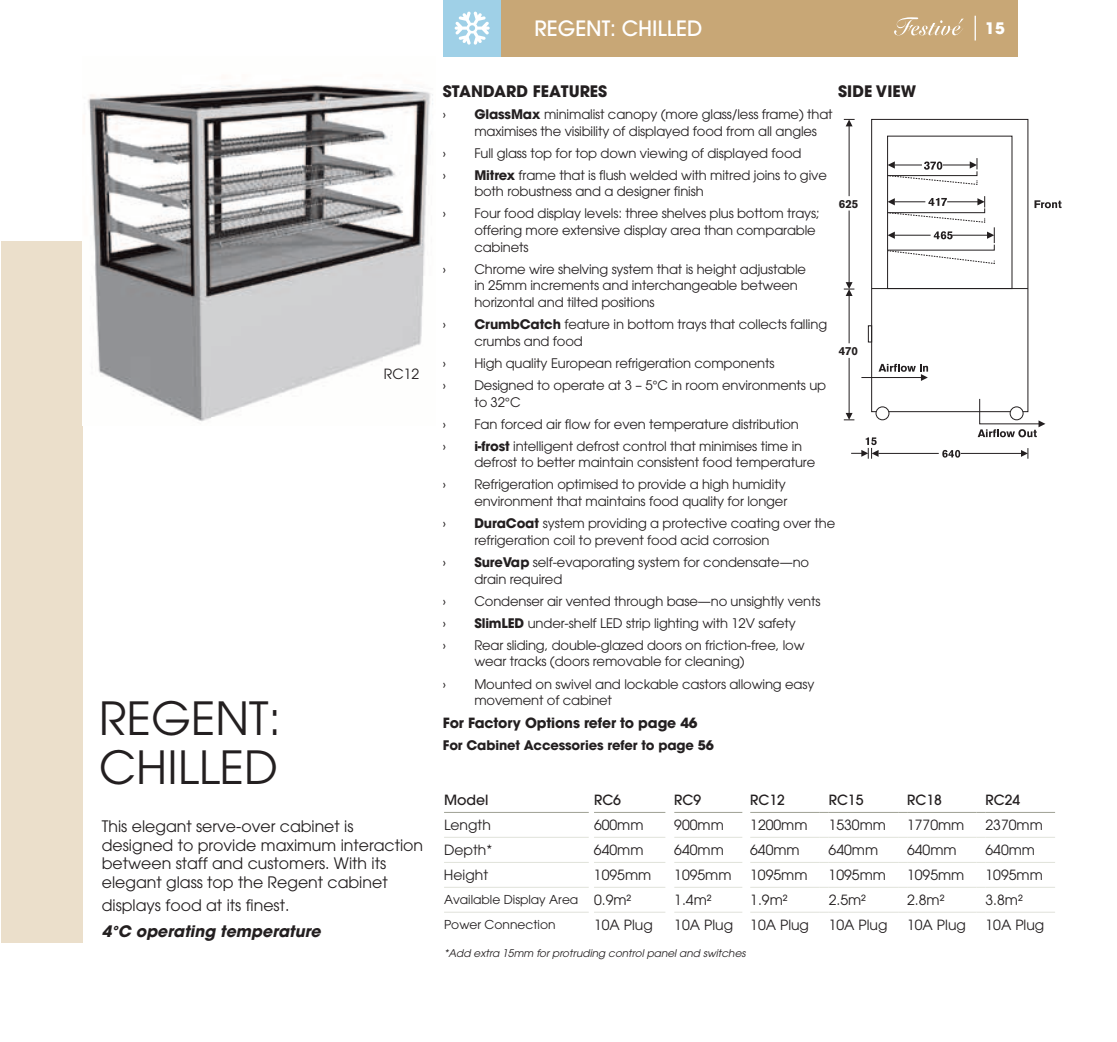
<style>
.page{position:relative;width:1117px;height:1042px;background:#fff}
.page>*{position:absolute;margin:0;border:0;box-sizing:border-box;transform-origin:0 0}
.t1{font:45.5px/49px "Avant Garde";color:#231f20}
.t2{font:500 21px "Avant Garde";color:#fff}
.t3{font:15.75px/18.9px "Avant Garde";color:#231f20}
.t4{font:700 15.75px "Avant Garde";color:#231f20}
.t5{font:italic 700 15.75px "Avant Garde";color:#231f20}
.t6{font:700 15.75px "Avant Garde";color:#fff}
.t7{font:14px "Avant Garde";color:#231f20}
.t8{font:700 14px "Avant Garde";letter-spacing:-.01em;color:#231f20}
.t9{font:500 14px "Avant Garde";color:#231f20}
.t10{font:13.12px/16.6px "Avant Garde";letter-spacing:-.01em;color:#231f20}
.t11{font:700 13.12px "Avant Garde";letter-spacing:-.01em;color:#231f20}
.t12{font:12.25px "Avant Garde";color:#231f20}
.t13{font:700 11.55px "Akzidenz Grotesk BE";letter-spacing:-.01em;color:#231f20}
.t14{font:italic 10.5px "Avant Garde";color:#231f20}
.s1{font-weight:700}
.s2{font-size:14px}
</style>
<div class="page">
<div style="left:1px;top:241px;width:81px;height:702px;background:#ebdfcb"></div>
<div style="left:442px;top:0;width:575px;height:56px;background:#c8a776"></div>
<div style="left:442px;top:0;width:58px;height:56px;background:#9fd0e7"></div>
<svg style="left:454px;top:11px;width:35px;height:34px"></svg>
<svg style="left:974px;top:16px;width:1px;height:25px"></svg>
<svg style="left:894px;top:17px;width:69px;height:18px"></svg>
<hr style="left:444px;top:812px;width:144px;height:1px;background:#9fa194">
<hr style="left:594px;top:812px;width:71px;height:1px;background:#9fa194">
<hr style="left:674px;top:812px;width:68px;height:1px;background:#9fa194">
<hr style="left:750px;top:812px;width:69px;height:1px;background:#9fa194">
<hr style="left:828px;top:812px;width:70px;height:1px;background:#9fa194">
<hr style="left:906px;top:812px;width:70px;height:1px;background:#9fa194">
<hr style="left:985px;top:812px;width:69px;height:1px;background:#9fa194">
<hr style="left:444px;top:837px;width:144px;height:1px;background:#e0e2da">
<hr style="left:594px;top:837px;width:71px;height:1px;background:#e0e2da">
<hr style="left:674px;top:837px;width:68px;height:1px;background:#e0e2da">
<hr style="left:750px;top:837px;width:69px;height:1px;background:#e0e2da">
<hr style="left:828px;top:837px;width:70px;height:1px;background:#e0e2da">
<hr style="left:906px;top:837px;width:70px;height:1px;background:#e0e2da">
<hr style="left:985px;top:837px;width:69px;height:1px;background:#e0e2da">
<hr style="left:444px;top:862px;width:144px;height:1px;background:#e0e2da">
<hr style="left:594px;top:862px;width:71px;height:1px;background:#e0e2da">
<hr style="left:674px;top:862px;width:68px;height:1px;background:#e0e2da">
<hr style="left:750px;top:862px;width:69px;height:1px;background:#e0e2da">
<hr style="left:828px;top:862px;width:70px;height:1px;background:#e0e2da">
<hr style="left:906px;top:862px;width:70px;height:1px;background:#e0e2da">
<hr style="left:985px;top:862px;width:69px;height:1px;background:#e0e2da">
<hr style="left:444px;top:887px;width:144px;height:1px;background:#e0e2da">
<hr style="left:594px;top:887px;width:71px;height:1px;background:#e0e2da">
<hr style="left:674px;top:887px;width:68px;height:1px;background:#e0e2da">
<hr style="left:750px;top:887px;width:69px;height:1px;background:#e0e2da">
<hr style="left:828px;top:887px;width:70px;height:1px;background:#e0e2da">
<hr style="left:906px;top:887px;width:70px;height:1px;background:#e0e2da">
<hr style="left:985px;top:887px;width:69px;height:1px;background:#e0e2da">
<hr style="left:444px;top:912px;width:144px;height:1px;background:#e0e2da">
<hr style="left:594px;top:912px;width:71px;height:1px;background:#e0e2da">
<hr style="left:674px;top:912px;width:68px;height:1px;background:#e0e2da">
<hr style="left:750px;top:912px;width:69px;height:1px;background:#e0e2da">
<hr style="left:828px;top:912px;width:70px;height:1px;background:#e0e2da">
<hr style="left:906px;top:912px;width:70px;height:1px;background:#e0e2da">
<hr style="left:985px;top:912px;width:69px;height:1px;background:#e0e2da">
<img style="left:88px;top:84px;width:345px;height:337px">
<svg style="left:843px;top:119px;width:218px;height:340px"></svg>
<p class="t7" style="left:384px;top:365px;width:37px">RC12</p>
<h1 class="t1" style="left:99px;top:694px;width:183px">REGENT:<br>CHILLED</h1>
<p class="t3" style="left:102px;top:816px;width:323px">This elegant serve-over cabinet is designed to provide maximum interaction between staff and customers. With its elegant glass top the Regent cabinet</p>
<p class="t3" style="left:102px;top:896px;width:189px">displays food at its finest.</p>
<p class="t5" style="left:102px;top:921px;width:220px">4°C operating temperature</p>
<h2 class="t2" style="left:534px;top:16px;width:169px">REGENT: CHILLED</h2>
<p class="t4" style="left:442px;top:81px;width:166px">STANDARD FEATURES</p>
<p class="t10" style="left:442px;top:106px;width:5px">›</p>
<p class="t10" style="left:474px;top:106px;width:360px"><span class="s1">GlassMax</span> minimalist canopy (more glass/less frame) that maximises the visibility of displayed food from all angles</p>
<p class="t10" style="left:442px;top:145px;width:5px">›</p>
<p class="t10" style="left:474px;top:145px;width:328px">Full glass top for top down viewing of displayed food</p>
<p class="t10" style="left:442px;top:167px;width:5px">›</p>
<p class="t10" style="left:474px;top:167px;width:354px"><span class="s1">Mitrex</span> frame that is flush welded with mitred joins to give both robustness and a designer finish</p>
<p class="t10" style="left:442px;top:205px;width:5px">›</p>
<p class="t10" style="left:474px;top:205px;width:347px">Four food display levels: three shelves plus bottom trays; offering more extensive display area than comparable cabinets</p>
<p class="t10" style="left:442px;top:261px;width:5px">›</p>
<p class="t10" style="left:474px;top:261px;width:333px">Chrome wire shelving system that is height adjustable in 25mm increments and interchangeable between horizontal and tilted positions</p>
<p class="t10" style="left:442px;top:316px;width:5px">›</p>
<p class="t10" style="left:474px;top:316px;width:354px"><span class="s1">CrumbCatch</span> feature in bottom trays that collects falling crumbs and food</p>
<p class="t10" style="left:442px;top:355px;width:5px">›</p>
<p class="t10" style="left:474px;top:355px;width:301px">High quality European refrigeration components</p>
<p class="t10" style="left:442px;top:377px;width:5px">›</p>
<p class="t10" style="left:474px;top:377px;width:353px">Designed to operate at 3 – 5°C in room environments up to 32°C</p>
<p class="t10" style="left:442px;top:415px;width:5px">›</p>
<p class="t10" style="left:474px;top:415px;width:326px">Fan forced air flow for even temperature distribution</p>
<p class="t10" style="left:442px;top:438px;width:5px">›</p>
<p class="t10" style="left:474px;top:438px;width:342px"><span class="s1">i-frost</span> intelligent defrost control that minimises time in defrost to better maintain consistent food temperature</p>
<p class="t10" style="left:442px;top:476px;width:5px">›</p>
<p class="t10" style="left:474px;top:476px;width:314px">Refrigeration optimised to provide a high humidity environment that maintains food quality for longer</p>
<p class="t10" style="left:442px;top:515px;width:5px">›</p>
<p class="t10" style="left:474px;top:515px;width:362px"><span class="s1">DuraCoat</span> system providing a protective coating over the refrigeration coil to prevent food acid corrosion</p>
<p class="t10" style="left:442px;top:554px;width:5px">›</p>
<p class="t10" style="left:474px;top:554px;width:336px"><span class="s1">SureVap</span> self-evaporating system for condensate—no drain required</p>
<p class="t10" style="left:442px;top:592px;width:5px">›</p>
<p class="t10" style="left:474px;top:592px;width:347px">Condenser air vented through base—no unsightly vents</p>
<p class="t10" style="left:442px;top:614px;width:5px">›</p>
<p class="t10" style="left:474px;top:614px;width:323px"><span class="s1">SlimLED</span> under-shelf LED strip lighting with 12V safety</p>
<p class="t10" style="left:442px;top:636px;width:5px">›</p>
<p class="t10" style="left:474px;top:636px;width:332px">Rear sliding, double-glazed doors on friction-free, low wear tracks (doors removable for cleaning)</p>
<p class="t10" style="left:442px;top:675px;width:5px">›</p>
<p class="t10" style="left:474px;top:675px;width:341px">Mounted on swivel and lockable castors allowing easy movement of cabinet</p>
<p class="t8" style="left:442px;top:714px;width:256px">For Factory Options refer to page 46</p>
<p class="t11" style="left:442px;top:737px;width:272px">For Cabinet Accessories refer to page 56</p>
<p class="t4" style="left:838px;top:81px;width:79px">SIDE VIEW</p>
<p class="t13" style="left:838px;top:197px;width:21px">625</p>
<p class="t13" style="left:838px;top:344px;width:21px">470</p>
<p class="t6" style="left:985px;top:18px;width:21px">15</p>
<p class="t9" style="left:444px;top:791px;width:46px">Model</p>
<p class="t9" style="left:594px;top:791px;width:29px">RC6</p>
<p class="t9" style="left:674px;top:791px;width:29px">RC9</p>
<p class="t9" style="left:750px;top:791px;width:36px">RC12</p>
<p class="t9" style="left:828px;top:791px;width:36px">RC15</p>
<p class="t9" style="left:906px;top:791px;width:36px">RC18</p>
<p class="t9" style="left:985px;top:791px;width:36px">RC24</p>
<p class="t7" style="left:444px;top:817px;width:48px">Length</p>
<p class="t7" style="left:594px;top:817px;width:51px">600mm</p>
<p class="t7" style="left:674px;top:817px;width:51px">900mm</p>
<p class="t7" style="left:750px;top:817px;width:59px">1200mm</p>
<p class="t7" style="left:828px;top:817px;width:59px">1530mm</p>
<p class="t7" style="left:906px;top:817px;width:59px">1770mm</p>
<p class="t7" style="left:985px;top:817px;width:59px">2370mm</p>
<p class="t7" style="left:444px;top:842px;width:50px">Depth*</p>
<p class="t7" style="left:594px;top:842px;width:51px">640mm</p>
<p class="t7" style="left:674px;top:842px;width:51px">640mm</p>
<p class="t7" style="left:750px;top:842px;width:51px">640mm</p>
<p class="t7" style="left:828px;top:842px;width:51px">640mm</p>
<p class="t7" style="left:906px;top:842px;width:51px">640mm</p>
<p class="t7" style="left:985px;top:842px;width:51px">640mm</p>
<p class="t7" style="left:444px;top:867px;width:46px">Height</p>
<p class="t7" style="left:594px;top:867px;width:59px">1095mm</p>
<p class="t7" style="left:674px;top:867px;width:59px">1095mm</p>
<p class="t7" style="left:750px;top:867px;width:59px">1095mm</p>
<p class="t7" style="left:828px;top:867px;width:59px">1095mm</p>
<p class="t7" style="left:906px;top:867px;width:59px">1095mm</p>
<p class="t7" style="left:985px;top:867px;width:59px">1095mm</p>
<p class="t12" style="left:444px;top:892px;width:189px">Available Display Area <span class="s2">0.9m²</span></p>
<p class="t7" style="left:674px;top:892px;width:39px">1.4m²</p>
<p class="t7" style="left:750px;top:892px;width:39px">1.9m²</p>
<p class="t7" style="left:828px;top:892px;width:39px">2.5m²</p>
<p class="t7" style="left:906px;top:892px;width:39px">2.8m²</p>
<p class="t7" style="left:985px;top:892px;width:39px">3.8m²</p>
<p class="t12" style="left:444px;top:917px;width:113px">Power Connection</p>
<p class="t7" style="left:594px;top:917px;width:60px">10A Plug</p>
<p class="t7" style="left:674px;top:917px;width:136px">10A Plug 10A Plug</p>
<p class="t7" style="left:828px;top:917px;width:60px">10A Plug</p>
<p class="t7" style="left:906px;top:917px;width:60px">10A Plug</p>
<p class="t7" style="left:985px;top:917px;width:60px">10A Plug</p>
<p class="t14" style="left:444px;top:947px;width:303px">*Add extra 15mm for protruding control panel and switches</p>
</div>
